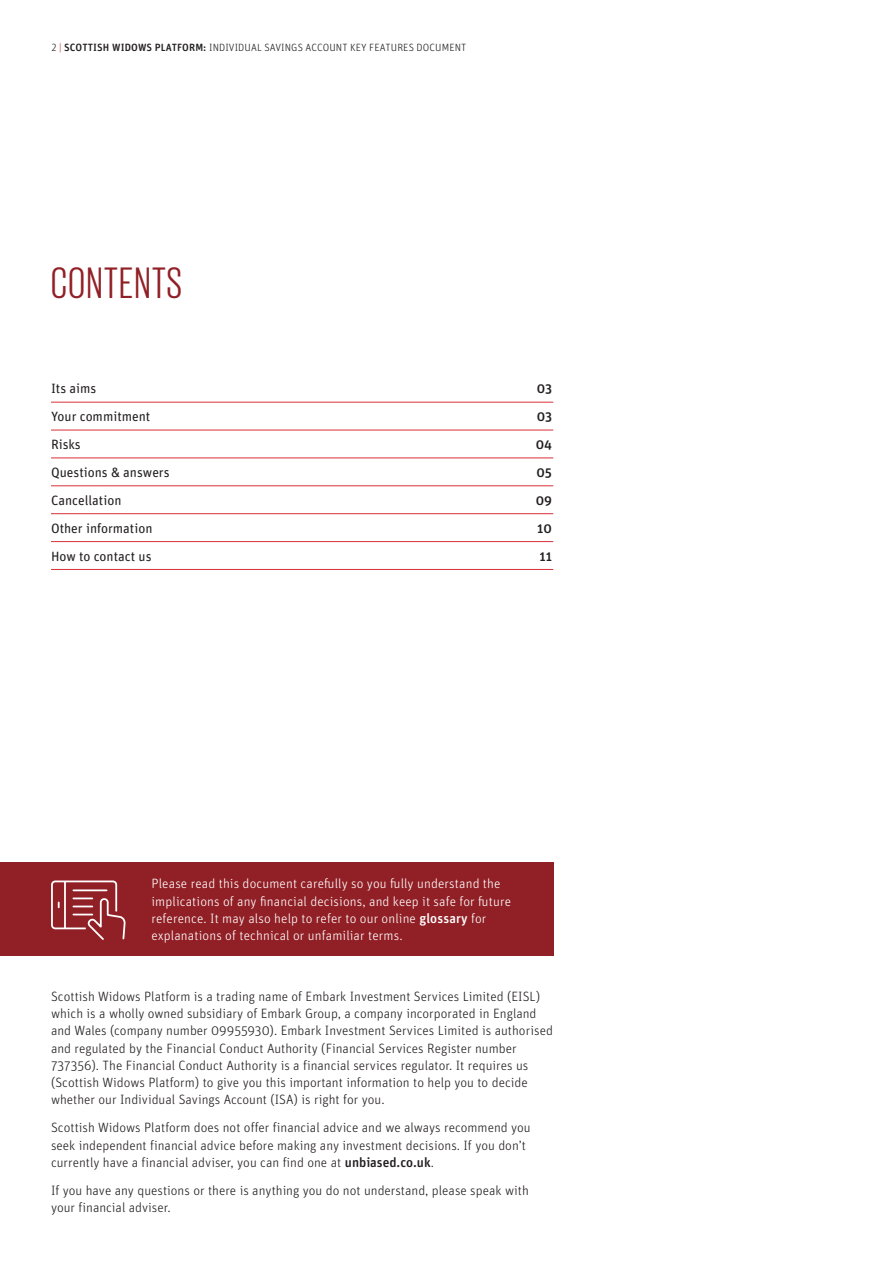
<style>
.page{position:relative;width:893px;height:1263px;background:#fff}
.page>*{position:absolute;margin:0;border:0;box-sizing:border-box;transform-origin:0 0}
.SW_Guide_Main_heading{font:45px "Giorgio Sans";letter-spacing:.04em;color:#912026}
.SW_Guide_Body_text{font:300 13.5px/17.2px "Unit Rounded Pro";color:#231f20}
.t1{font:300 13.5px/17.2px "Unit Rounded Pro";letter-spacing:.01em;color:#fff}
.t2{font:13.5px "Unit Rounded Pro";color:#231f20}
.t3{font:500 13.5px "Unit Rounded Pro";color:#231f20}
.t4{font:300 10.5px "Unit Rounded Pro";letter-spacing:.01em;color:#231f20}
.s1{color:#d73039}
.s2{font-weight:500}
</style>
<div class="page">
<hr style="left:51px;top:402px;width:502px;height:1px;background:#d73039">
<hr style="left:51px;top:430px;width:502px;height:1px;background:#d73039">
<hr style="left:51px;top:458px;width:502px;height:1px;background:#d73039">
<hr style="left:51px;top:485px;width:502px;height:1px;background:#d73039">
<hr style="left:51px;top:513px;width:502px;height:1px;background:#d73039">
<hr style="left:51px;top:541px;width:502px;height:1px;background:#d73039">
<hr style="left:51px;top:569px;width:502px;height:1px;background:#d73039">
<div style="left:0;top:862px;width:553px;height:94px;background:#912026"></div>
<svg style="left:51px;top:880px;width:75px;height:60px"></svg>
<p class="t4" style="left:51px;top:41px;width:417px">2 <span class="s1">|</span> <span class="s2">SCOTTISH WIDOWS PLATFORM:</span> INDIVIDUAL SAVINGS ACCOUNT KEY FEATURES DOCUMENT</p>
<p class="SW_Guide_Main_heading" style="left:51px;top:261px;width:132px">CONTENTS</p>
<p class="t2" style="left:51px;top:379px;width:47px">Its aims</p>
<p class="t3" style="left:537px;top:379px;width:17px">03</p>
<p class="t2" style="left:51px;top:407px;width:101px">Your commitment</p>
<p class="t3" style="left:537px;top:407px;width:17px">03</p>
<p class="t2" style="left:51px;top:435px;width:31px">Risks</p>
<p class="t3" style="left:536px;top:435px;width:18px">04</p>
<p class="t2" style="left:51px;top:463px;width:120px">Questions &amp; answers</p>
<p class="t3" style="left:536px;top:463px;width:17px">05</p>
<p class="t2" style="left:51px;top:491px;width:72px">Cancellation</p>
<p class="t3" style="left:536px;top:491px;width:18px">09</p>
<p class="t2" style="left:51px;top:519px;width:103px">Other information</p>
<p class="t3" style="left:537px;top:519px;width:16px">10</p>
<p class="t2" style="left:51px;top:547px;width:102px">How to contact us</p>
<p class="t3" style="left:539px;top:546px;width:14px">11</p>
<p class="t1" style="left:151px;top:875px;width:361px">Please read this document carefully so you fully understand the implications of any financial decisions, and keep it safe for future reference. It may also help to refer to our online <span class="s2">glossary</span> for explanations of technical or unfamiliar terms.</p>
<p class="SW_Guide_Body_text" style="left:51px;top:987px;width:503px">Scottish Widows Platform is a trading name of Embark Investment Services Limited (EISL) which is a wholly owned subsidiary of Embark Group, a company incorporated in England and Wales (company number 09955930). Embark Investment Services Limited is authorised and regulated by the Financial Conduct Authority (Financial Services Register number 737356). The Financial Conduct Authority is a financial services regulator. It requires us (Scottish Widows Platform) to give you this important information to help you to decide whether our Individual Savings Account (ISA) is right for you.</p>
<p class="SW_Guide_Body_text" style="left:51px;top:1119px;width:481px">Scottish Widows Platform does not offer financial advice and we always recommend you seek independent financial advice before making any investment decisions. If you don’t currently have a financial adviser, you can find one at <span class="s2">unbiased.co.uk</span>.</p>
<p class="SW_Guide_Body_text" style="left:51px;top:1181px;width:479px">If you have any questions or there is anything you do not understand, please speak with your financial adviser.</p>
</div>
